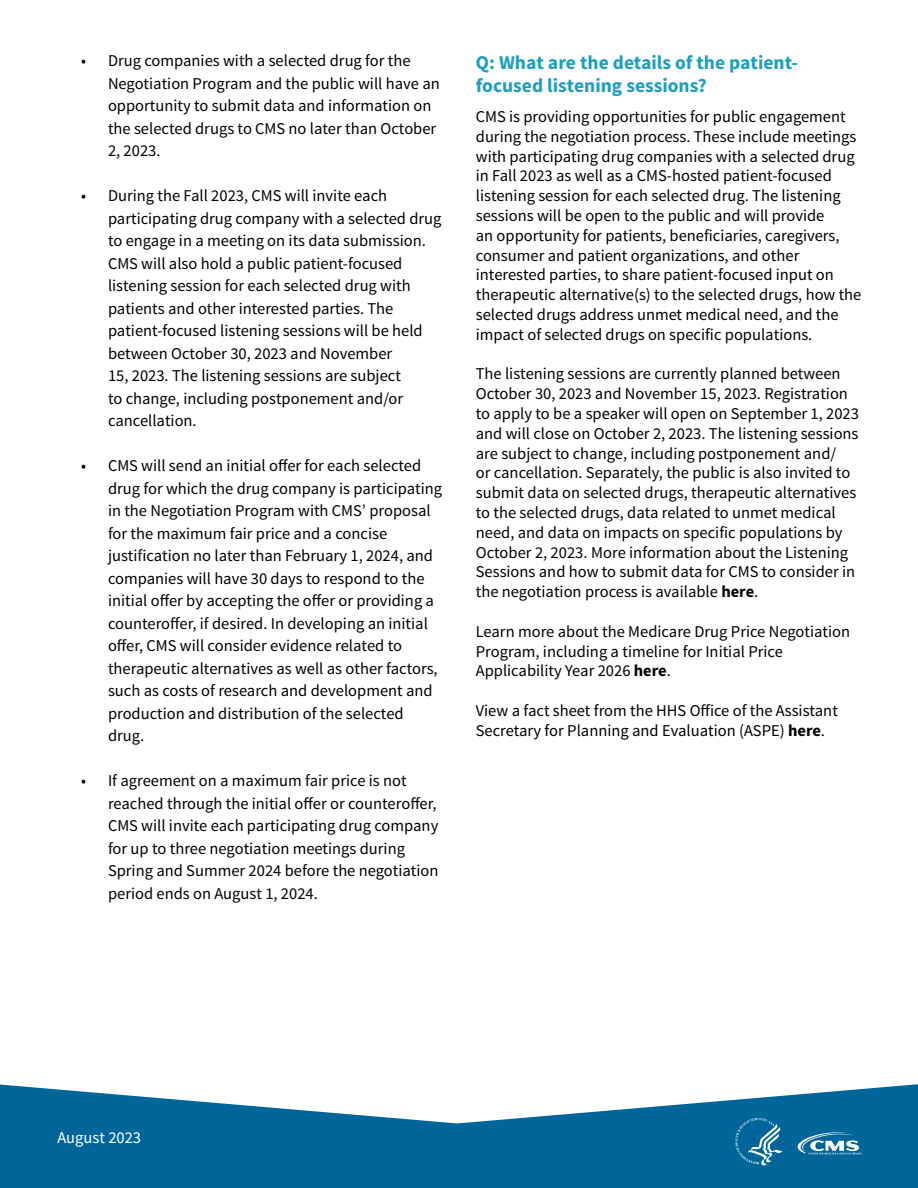
<style>
.page{position:relative;width:918px;height:1188px;background:#fff}
.page>*{position:absolute;margin:0;border:0;box-sizing:border-box;transform-origin:0 0}
.t1{font:700 19.5px/23.4px "Source Sans Pro";color:#1d9ec2}
.t2{font:16.5px/22.5px "Source Sans Pro";color:#000}
.t3{font:16.5px "Source Sans Pro";color:#fff}
.s1{font-family:"Calibri"}
.s2{font-weight:700}
</style>
<div class="page">
<svg style="left:0;top:1084px;width:918px;height:104px;fill:#069"></svg>
<svg style="left:798px;top:1132px;width:64px;height:22px"></svg>
<svg style="left:735px;top:1118px;width:47px;height:47px;background:#2a7faa"></svg>
<p class="t2" style="left:108px;top:50px;width:333px;text-indent:-27px">• Drug companies with a selected drug for the Negotiation Program and the public will have an opportunity to submit data and information on the selected drugs to CMS no later than October 2, 2023.</p>
<p class="t2" style="left:108px;top:185px;width:335px;text-indent:-27px">• During the Fall 2023, CMS will invite each participating drug company with a selected drug to engage in a meeting on its data submission.<br>CMS will also hold a public patient-focused listening session for each selected drug with patients and other interested parties. The patient-focused listening sessions will be held between October 30, 2023 and November<br>15, 2023. The listening sessions are subject<br>to change, including postponement and/or cancellation.</p>
<p class="t2" style="left:108px;top:455px;width:336px;text-indent:-27px">• CMS will send an initial offer for each selected drug for which the drug company is participating in the Negotiation Program with CMS’ proposal for the maximum fair price and a concise justification no later than February 1, 2024, and companies will have 30 days to respond to the initial offer by accepting the offer or providing a counteroffer, if desired. In developing an initial offer, CMS will consider evidence related to therapeutic alternatives as well as other factors, such as costs of research and development and production and distribution of the selected drug.</p>
<p class="t2" style="left:108px;top:770px;width:332px;text-indent:-27px">• If agreement on a maximum fair price is not reached through the initial offer or counteroffer, CMS will invite each participating drug company for up to three negotiation meetings during Spring and Summer 2024 before the negotiation period ends on August 1, 2024.</p>
<h2 class="t1" style="left:476px;top:51px;width:324px">Q: What are the details of the patient&shy;focused listening sessions?</h2>
<p class="t2" style="left:476px;top:107px;width:387px;line-height:19.8px">CMS is providing opportunities for public engagement during the negotiation process. These include meetings with participating drug companies with a selected drug in Fall 2023 as well as a CMS-hosted patient-focused listening session for each selected drug. The listening sessions will be open to the public and will provide<br>an opportunity for patients, beneficiaries, caregivers, consumer and patient organizations, and other interested parties, to share patient-focused input on therapeutic alternative(s) to the selected drugs, how the selected drugs address unmet medical need, and the impact of selected drugs on specific populations.</p>
<p class="t2" style="left:476px;top:364px;width:385px;line-height:19.8px">The listening sessions are currently planned between October 30, 2023 and November 15, 2023. Registration to apply to be a speaker will open on September 1, 2023 and will close on October 2, 2023. The listening sessions are subject to change, including postponement and/<br>or cancellation. Separately, the public is also invited to submit data on selected drugs, therapeutic alternatives to the selected drugs, data related to unmet medical need, and data on impacts on specific populations by October 2, 2023<span class="s1">.</span> More information about the Listening Sessions and how to submit data for CMS to consider in the negotiation process is available <span class="s2">here</span>.</p>
<p class="t2" style="left:476px;top:622px;width:376px;line-height:19.8px">Learn more about the Medicare Drug Price Negotiation<br>Program, including a timeline for Initial Price<br>Applicability Year 2026 <span class="s2">here</span>.</p>
<p class="t2" style="left:476px;top:701px;width:364px;line-height:19.8px">View a fact sheet from the HHS Office of the Assistant<br>Secretary for Planning and Evaluation (ASPE) <span class="s2">here</span>.</p>
<p class="t3" style="left:57px;top:1127px;width:85px">August 2023</p>
</div>
